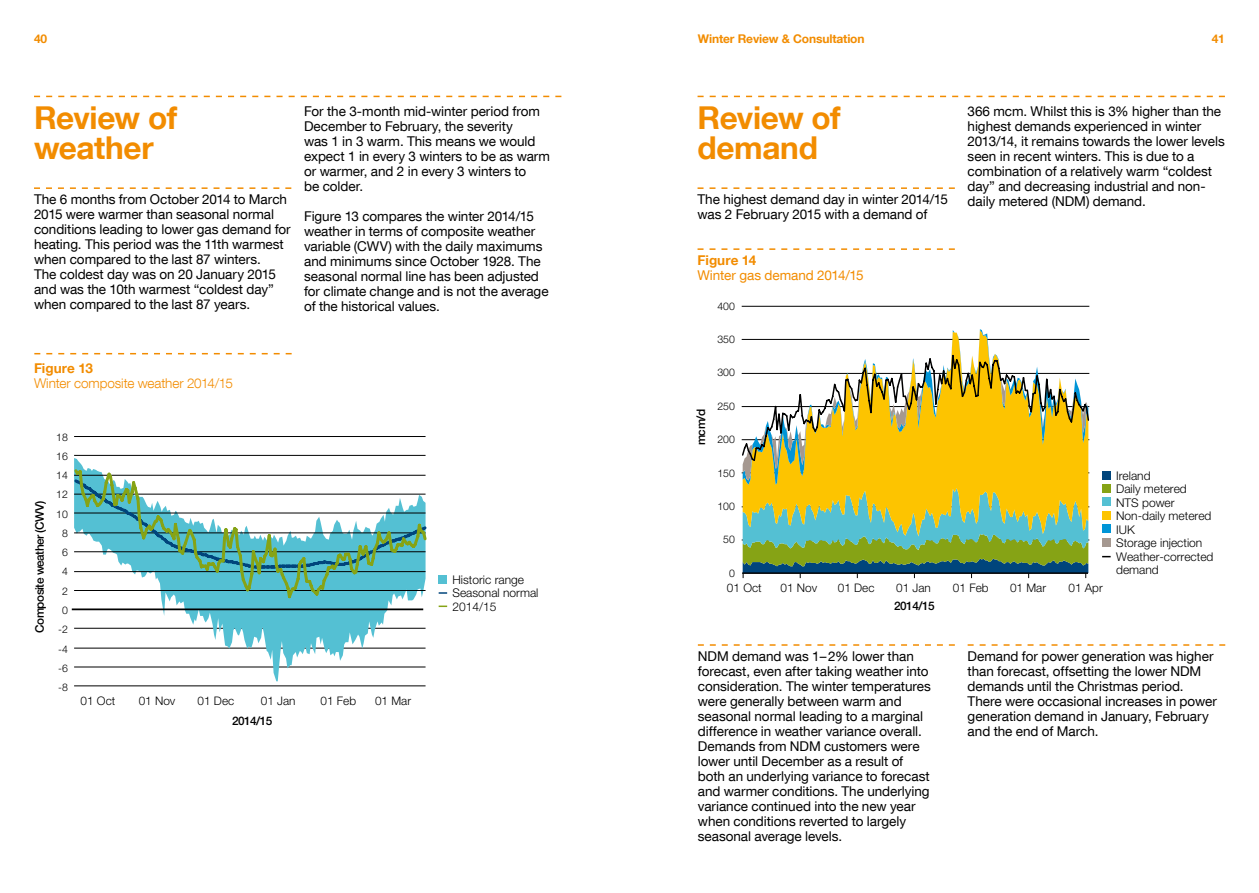
<style>
.page{position:relative;width:1259px;height:893px;background:#fff}
.page>*{position:absolute;margin:0;border:0;box-sizing:border-box;transform-origin:0 0}
.t1{font:700 31.5px/30px "Helvetica Neue LT Com";letter-spacing:-.01em;color:#f28c00}
.t2{font:13.5px/15px "Helvetica Neue LT Com";letter-spacing:-.005em;color:#000}
.t3{font:300 13.5px "Helvetica Neue LT Com";letter-spacing:-.005em;color:#f28c00}
.t4{font:13.5px "Helvetica Neue LT Com";letter-spacing:-.005em;color:#f28c00}
.t5{font:700 13.5px "Helvetica Neue LT Com";letter-spacing:.005em;color:#f28c00}
.t6{font:300 12px/13.5px "Helvetica Neue";color:#000}
.t7{font:700 12px "Helvetica Neue LT Com";letter-spacing:-.01em;color:#f28c00}
.t8{font:300 11.85px "Helvetica Neue";color:#000}
.t9{font:500 11.85px "Helvetica Neue";letter-spacing:-.045em;color:#000}
.t10{font:300 10.5px "Helvetica Neue";color:#000}
</style>
<div class="page">
<svg style="left:34px;top:187px;width:257px;height:2px"></svg>
<svg style="left:74px;top:458px;width:350px;height:151px"></svg>
<div style="left:439px;top:575px;width:8px;height:8px;background:#54c0d3"></div>
<svg style="left:439px;top:592px;width:8px;height:2px"></svg>
<hr style="left:74px;top:455px;width:351px;height:1px;background:#000">
<hr style="left:74px;top:436px;width:351px;height:1px;background:#000">
<hr style="left:74px;top:628px;width:351px;height:1px;background:#000">
<hr style="left:74px;top:648px;width:351px;height:1px;background:#000">
<hr style="left:74px;top:667px;width:351px;height:1px;background:#000">
<hr style="left:74px;top:686px;width:351px;height:1px;background:#000">
<svg style="left:185px;top:610px;width:202px;height:71px"></svg>
<svg style="left:74px;top:467px;width:353px;height:134px"></svg>
<hr style="left:72px;top:608px;width:351px;height:2px;background:#000">
<svg style="left:34px;top:353px;width:258px;height:1px"></svg>
<svg style="left:34px;top:96px;width:527px;height:1px"></svg>
<svg style="left:697px;top:187px;width:258px;height:2px"></svg>
<svg style="left:697px;top:96px;width:528px;height:1px"></svg>
<svg style="left:697px;top:248px;width:258px;height:2px"></svg>
<div style="left:1102px;top:524px;width:8px;height:9px;background:#0095d7"></div>
<div style="left:1102px;top:471px;width:8px;height:8px;background:#00457c"></div>
<div style="left:1102px;top:484px;width:8px;height:9px;background:#86a315"></div>
<div style="left:1102px;top:511px;width:8px;height:9px;background:#fdc400"></div>
<div style="left:1102px;top:498px;width:8px;height:8px;background:#54c0d3"></div>
<div style="left:1102px;top:538px;width:8px;height:8px;background:#a59890"></div>
<hr style="left:741px;top:540px;width:348px;height:1px;background:#000">
<hr style="left:741px;top:507px;width:348px;height:1px;background:#000">
<hr style="left:741px;top:473px;width:348px;height:1px;background:#000">
<hr style="left:741px;top:339px;width:348px;height:1px;background:#000">
<hr style="left:741px;top:306px;width:348px;height:1px;background:#000">
<svg style="left:742px;top:536px;width:346px;height:42px;background:#6d9b62"></svg>
<svg style="left:742px;top:485px;width:346px;height:51px;background:#b2c260"></svg>
<div style="left:742px;top:480px;width:346px;height:5px;background:#fdc400"></div>
<svg style="left:742px;top:329px;width:346px;height:151px"></svg>
<svg style="left:741px;top:354px;width:349px;height:108px"></svg>
<hr style="left:742px;top:572px;width:346px;height:2px;background:#000">
<svg style="left:698px;top:644px;width:257px;height:2px"></svg>
<svg style="left:967px;top:644px;width:258px;height:2px"></svg>
<p class="t7" style="left:34px;top:31px;width:15px">40</p>
<p class="t7" style="left:698px;top:31px;width:168px">Winter Review &amp; Consultation</p>
<p class="t7" style="left:1211px;top:31px;width:15px">41</p>
<h1 class="t1" style="left:34px;top:102px;width:145px">Review of weather</h1>
<p class="t2" style="left:34px;top:191px;width:258px">The 6 months from October 2014 to March 2015 were warmer than seasonal normal conditions leading to lower gas demand for heating. This period was the 11th warmest when compared to the last 87 winters.<br>The coldest day was on 20 January 2015 and was the 10th warmest “coldest day” when compared to the last 87 years.</p>
<p class="t2" style="left:304px;top:103px;width:247px">For the 3-month mid-winter period from<br>December to February, the severity<br>was 1 in 3 warm. This means we would expect 1 in every 3 winters to be as warm or warmer, and 2 in every 3 winters to<br>be colder.</p>
<p class="t2" style="left:304px;top:208px;width:246px">Figure 13 compares the winter 2014/15 weather in terms of composite weather variable (CWV) with the daily maximums and minimums since October 1928. The seasonal normal line has been adjusted for climate change and is not the average of the historical values.</p>
<p class="t5" style="left:34px;top:360px;width:60px">Figure 13</p>
<p class="t3" style="left:34px;top:375px;width:200px">Winter composite weather 2014/15</p>
<p class="t10" style="left:56px;top:430px;width:13px">18</p>
<p class="t10" style="left:56px;top:450px;width:13px">16</p>
<p class="t10" style="left:56px;top:469px;width:13px">14</p>
<p class="t9" style="left:33px;top:633px;width:133px;rotate:-90deg">Composite weather (CWV)</p>
<p class="t10" style="left:56px;top:488px;width:13px">12</p>
<p class="t10" style="left:56px;top:507px;width:13px">10</p>
<p class="t10" style="left:62px;top:527px;width:7px">8</p>
<p class="t10" style="left:62px;top:546px;width:7px">6</p>
<p class="t10" style="left:62px;top:565px;width:7px">4</p>
<p class="t10" style="left:62px;top:585px;width:7px">2</p>
<p class="t10" style="left:62px;top:604px;width:7px">0</p>
<p class="t10" style="left:58px;top:623px;width:11px">-2</p>
<p class="t10" style="left:58px;top:642px;width:11px">-4</p>
<p class="t10" style="left:58px;top:662px;width:11px">-6</p>
<p class="t10" style="left:58px;top:681px;width:11px">-8</p>
<p class="t6" style="left:452px;top:572px;width:88px">Historic range<br>Seasonal normal<br>2014/15</p>
<p class="t8" style="left:81px;top:694px;width:36px">01 Oct</p>
<p class="t8" style="left:139px;top:694px;width:38px">01 Nov</p>
<p class="t8" style="left:198px;top:694px;width:38px">01 Dec</p>
<p class="t8" style="left:261px;top:694px;width:36px">01 Jan</p>
<p class="t8" style="left:320px;top:694px;width:37px">01 Feb</p>
<p class="t8" style="left:375px;top:694px;width:38px">01 Mar</p>
<p class="t9" style="left:232px;top:713px;width:42px">2014/15</p>
<h1 class="t1" style="left:697px;top:102px;width:145px">Review of demand</h1>
<p class="t2" style="left:697px;top:191px;width:252px">The highest demand day in winter 2014/15 was 2 February 2015 with a demand of</p>
<p class="t5" style="left:697px;top:251px;width:60px">Figure 14</p>
<p class="t4" style="left:697px;top:267px;width:168px">Winter gas demand 2014/15</p>
<p class="t10" style="left:717px;top:300px;width:19px">400</p>
<p class="t10" style="left:717px;top:333px;width:19px">350</p>
<p class="t9" style="left:694px;top:445px;width:38px;rotate:-90deg">mcm/d</p>
<p class="t10" style="left:717px;top:366px;width:19px">300</p>
<p class="t10" style="left:717px;top:400px;width:19px">250</p>
<p class="t10" style="left:717px;top:433px;width:19px">200</p>
<p class="t10" style="left:717px;top:466px;width:19px">150</p>
<p class="t10" style="left:717px;top:500px;width:19px">100</p>
<p class="t10" style="left:723px;top:533px;width:13px">50</p>
<p class="t10" style="left:729px;top:566px;width:7px">0</p>
<p class="t2" style="left:967px;top:103px;width:259px">366 mcm. Whilst this is 3% higher than the highest demands experienced in winter 2013/14, it remains towards the lower levels seen in recent winters. This is due to a combination of a relatively warm “coldest day” and decreasing industrial and non&shy;daily metered (NDM) demand.</p>
<p class="t6" style="left:1116px;top:468px;width:99px">Ireland<br>Daily metered<br>NTS power<br>Non-daily metered<br>IUK<br>Storage injection<br>Weather-corrected demand</p>
<p class="t8" style="left:727px;top:580px;width:36px">01 Oct</p>
<p class="t8" style="left:780px;top:580px;width:38px">01 Nov</p>
<p class="t8" style="left:838px;top:580px;width:38px">01 Dec</p>
<p class="t8" style="left:896px;top:580px;width:36px">01 Jan</p>
<p class="t8" style="left:953px;top:580px;width:37px">01 Feb</p>
<p class="t8" style="left:1010px;top:580px;width:38px">01 Mar</p>
<p class="t8" style="left:1068px;top:580px;width:36px">01 Apr</p>
<p class="t9" style="left:894px;top:599px;width:42px">2014/15</p>
<p class="t2" style="left:698px;top:648px;width:234px">NDM demand was 1–2% lower than forecast, even after taking weather into consideration. The winter temperatures were generally between warm and seasonal normal leading to a marginal difference in weather variance overall.<br>Demands from NDM customers were lower until December as a result of both an underlying variance to forecast and warmer conditions. The underlying variance continued into the new year when conditions reverted to largely seasonal average levels.</p>
<p class="t2" style="left:967px;top:648px;width:251px">Demand for power generation was higher than forecast, offsetting the lower NDM demands until the Christmas period.<br>There were occasional increases in power generation demand in January, February and the end of March.</p>
</div>
